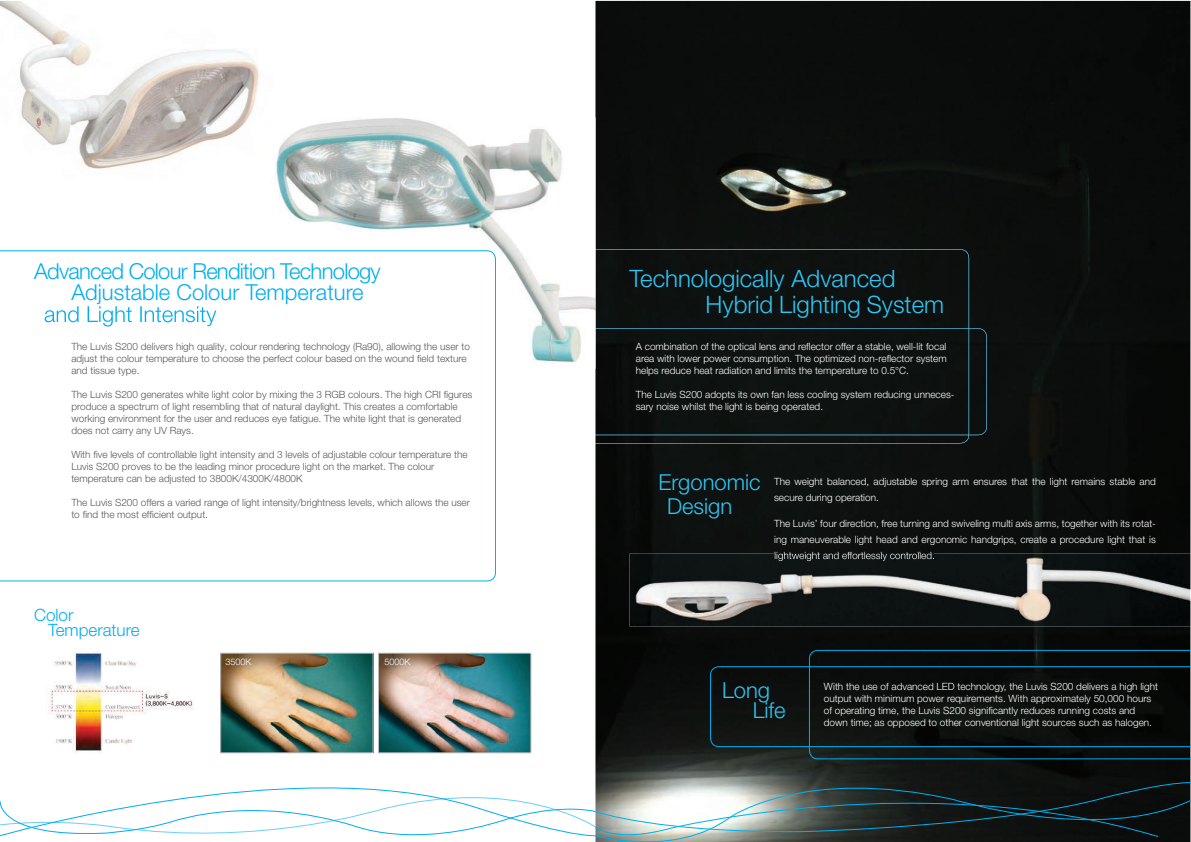
<style>
.page{position:relative;width:1191px;height:842px;background:#fff}
.page>*{position:absolute;margin:0;border:0;box-sizing:border-box;transform-origin:0 0}
.t1{font:300 24px/25.2px "Helvetica Neue LT Std";color:#30c5f3}
.t2{font:300 22px/20.8px "Helvetica Neue LT Std";letter-spacing:-.035em;color:#00aeef}
.t3{font:300 22px/20px "Helvetica Neue LT Std";color:#30c5f3}
.t4{font:300 17px/15px "Helvetica Neue LT Std";color:#00aeef}
.t5{font:300 10px/12px "Helvetica Neue LT Std";color:#fff}
.t6{font:300 10px/12px "Helvetica Neue LT Std";color:#57585a}
.t7{font:300 9px "Helvetica Neue LT Std";color:#fff}
</style>
<div class="page">
<img style="left:0;top:1px;width:259px;height:168px">
<div style="left:595px;top:1px;width:595px;height:765px;background:#0a0d0b"></div>
<div style="left:595px;top:249px;width:374px;height:194px;background:#0d1210"></div>
<div style="left:595px;top:328px;width:391px;height:107px;background:#0d1210"></div>
<svg style="left:710px;top:666px;width:99px;height:81px"></svg>
<svg style="left:809px;top:650px;width:381px;height:109px"></svg>
<img style="left:1190px;top:554px;width:1px;height:73px">
<img style="left:629px;top:554px;width:561px;height:73px">
<img style="left:774px;top:554px;width:160px;height:7px">
<img style="left:260px;top:118px;width:335px;height:251px">
<img style="left:260px;top:118px;width:13px;height:60px">
<img style="left:222px;top:655px;width:149px;height:96px">
<div style="left:220px;top:653px;width:153px;height:100px;border:1px solid #bcbdc0"></div>
<img style="left:380px;top:655px;width:149px;height:96px">
<div style="left:378px;top:653px;width:153px;height:100px;border:1px solid #bcbdc0"></div>
<svg style="left:0;top:251px;width:495px;height:330px"></svg>
<svg style="left:45px;top:306px;width:171px;height:20px"></svg>
<img style="left:48px;top:652px;width:145px;height:100px">
<svg style="left:0;top:752px;width:595px;height:84px"></svg>
<svg style="left:595px;top:766px;width:595px;height:76px"></svg>
<h2 class="t2" style="left:71px;top:260px;width:311px;text-indent:-37px">Advanced Colour Rendition Technology<br>Adjustable Colour Temperature</h2>
<p class="t6" style="left:71px;top:340px;width:400px">The Luvis S200 delivers high quality, colour rendering technology (Ra90), allowing the user to adjust the colour temperature to choose the perfect colour based on the wound field texture and tissue type.</p>
<p class="t6" style="left:71px;top:388px;width:402px">The Luvis S200 generates white light color by mixing the 3 RGB colours. The high CRI figures produce a spectrum of light resembling that of natural daylight. This creates a comfortable working environment for the user and reduces eye fatigue. The white light that is generated does not carry any UV Rays.</p>
<p class="t6" style="left:71px;top:448px;width:398px">With five levels of controllable light intensity and 3 levels of adjustable colour temperature the<br>Luvis S200 proves to be the leading minor procedure light on the market. The colour temperature can be adjusted to 3800K/4300K/4800K</p>
<p class="t6" style="left:71px;top:496px;width:400px">The Luvis S200 offers a varied range of light intensity/brightness levels, which allows the user to find the most efficient output.</p>
<h3 class="t4" style="left:48px;top:607px;width:93px;text-indent:-14px">Color<br>Temperature</h3>
<p class="t7" style="left:225px;top:656px;width:27px">3500K</p>
<p class="t7" style="left:384px;top:656px;width:27px">5000K</p>
<h1 class="t1" style="left:705px;top:266px;width:240px;text-indent:-76px">Technologically Advanced<br>Hybrid Lighting System</h1>
<p class="t5" style="left:636px;top:340px;width:312px;text-align:justify">A combination of the optical lens and reflector offer a stable, well-lit focal area with lower power consumption. The optimized non-reflector system helps reduce heat radiation and limits the temperature to 0.5°C.</p>
<p class="t5" style="left:636px;top:388px;width:320px">The Luvis S200 adopts its own fan less cooling system reducing unneces&shy;sary noise whilst the light is being operated.</p>
<h2 class="t3" style="left:667px;top:469px;width:95px;line-height:24px;text-indent:-9px">Ergonomic<br>Design</h2>
<p class="t5" style="left:774px;top:473px;width:383px;line-height:16px">The weight balanced, adjustable spring arm ensures that the light remains stable and secure during operation.</p>
<p class="t5" style="left:774px;top:515px;width:383px;line-height:16px">The Luvis’ four direction, free turning and swiveling multi axis arms, together with its rotat&shy;ing maneuverable light head and ergonomic handgrips, create a procedure light that is</p>
<h2 class="t3" style="left:752px;top:680px;width:34px;text-indent:-31px">Long<br>Life</h2>
<p class="t5" style="left:824px;top:680px;width:336px">With the use of advanced LED technology, the Luvis S200 delivers a high light output with minimum power requirements. With approximately 50,000 hours of operating time, the Luvis S200 significantly reduces running costs and down time; as opposed to other conventional light sources such as halogen.</p>
</div>
